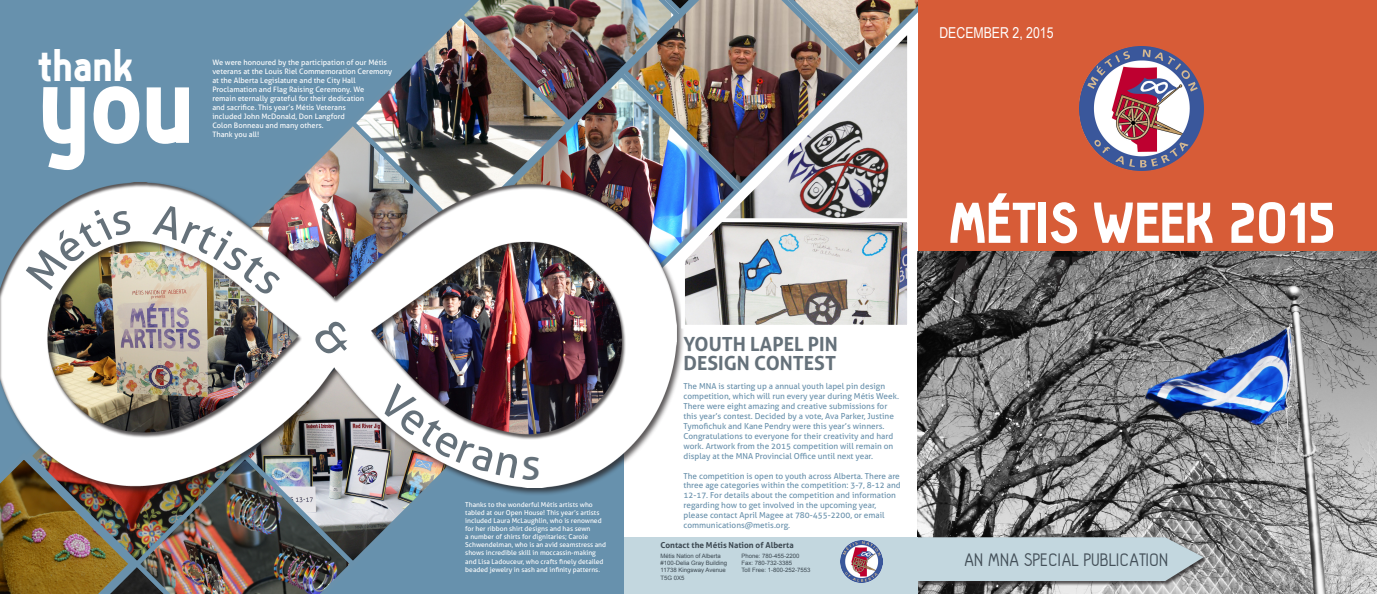
<style>
.page{position:relative;width:1377px;height:594px;background:#fff}
.page>*{position:absolute;margin:0;border:0;box-sizing:border-box;transform-origin:0 0}
.t1{font:900 111.3px "Hallosans";color:#fff}
.t2{font:900 56.25px "Hallosans";color:#fff}
.t3{font:900 43.05px "Hallosans";color:#fff}
.t4{font:700 19.5px "Aller";color:#65717a}
.t5{font:18.75px "Hallo Sans";color:#434f58}
.t6{font:15px "Arial Narrow";color:#fff}
.t7{font:8.25px/9.9px "Aller";color:#6991ac}
.t8{font:700 8.25px "Aller";color:#3c4851}
.t9{font:7.5px/9px "Aller";color:#fff}
.t10{font:6.75px/8.1px "Aller";color:#fff}
.t11{font:6px "Arial";color:#3c4851}
</style>
<div class="page">
<div style="left:0;top:0;width:624px;height:594px;background:#6791ad"></div>
<svg style="left:298px;top:132px;width:49px;height:49px"></svg>
<img style="left:347px;top:24px;width:153px;height:157px">
<img style="left:251px;top:570px;width:93px;height:24px">
<img style="left:251px;top:496px;width:166px;height:74px">
<img style="left:500px;top:129px;width:212px;height:86px">
<img style="left:0;top:496px;width:251px;height:98px">
<img style="left:23px;top:496px;width:228px;height:74px">
<div style="left:0;top:181px;width:685px;height:315px;background:#231f20;opacity:.75"></div>
<div style="left:0;top:182px;width:677px;height:306px;background:#231f20;opacity:.75"></div>
<img style="left:618px;top:129px;width:94px;height:64px">
<img style="left:455px;top:0;width:463px;height:129px">
<div style="left:918px;top:0;width:459px;height:594px;background:#d75c37"></div>
<img style="left:1079px;top:46px;width:125px;height:124px">
<img style="left:917px;top:252px;width:460px;height:342px">
<div style="left:917px;top:537px;width:291px;height:49px;background:#231f20;opacity:.75"></div>
<svg style="left:917px;top:537px;width:287px;height:44px;background:#bed1d8"></svg>
<img style="left:712px;top:21px;width:201px;height:194px">
<img style="left:679px;top:215px;width:229px;height:115px">
<div style="left:624px;top:537px;width:293px;height:57px;background:#c3d7df"></div>
<img style="left:841px;top:540px;width:42px;height:42px">
<svg style="left:25px;top:209px;width:107px;height:81px;background:#d6d5cd"></svg>
<img style="left:152px;top:203px;width:129px;height:94px">
<div style="left:312px;top:318px;width:44px;height:44px;background:#fff"></div>
<img style="left:377px;top:383px;width:163px;height:98px">
<p class="t3" style="left:37px;top:42px;width:97px">thank</p>
<p class="t1" style="left:37px;top:43px;width:160px">you</p>
<p class="t9" style="left:212px;top:58px;width:181px">We were honoured by the participation of our Métis veterans at the Louis Riel Commemoration Ceremony at the Alberta Legislature and the City Hall Proclamation and Flag Raising Ceremony. We<br>remain eternally grateful for their dedication<br>and sacrifice. This year’s Métis Veterans<br>included John McDonald, Don Langford<br>Colon Bonneau and many others.<br>Thank you all!</p>
<p class="t6" style="left:939px;top:22px;width:116px">DECEMBER 2, 2015</p>
<p class="t10" style="left:465px;top:500px;width:142px">Thanks to the wonderful Métis artists who tabled at our Open House! This year’s artists included Laura McLaughlin, who is renowned for her ribbon shirt designs and has sewn<br>a number of shirts for dignitaries; Carole Schwendelman, who is an avid seamstress and shows incredible skill in moccassin-making and Lisa Ladouceur, who crafts finely detailed beaded jewelry in sash and infinity patterns.</p>
<p class="t4" style="left:684px;top:332px;width:156px">YOUTH LAPEL PIN</p>
<p class="t4" style="left:684px;top:351px;width:154px">DESIGN CONTEST</p>
<p class="t7" style="left:684px;top:382px;width:217px">The MNA is starting up a annual youth lapel pin design competition, which will run every year during Métis Week.<br>There were eight amazing and creative submissions for this year’s contest. Decided by a vote, Ava Parker, Justine Tymofichuk and Kane Pendry were this year’s winners.<br>Congratulations to everyone for their creativity and hard work. Artwork from the 2015 competition will remain on display at the MNA Provincial Office until next year.</p>
<p class="t7" style="left:684px;top:471px;width:219px">The competition is open to youth across Alberta. There are three age categories within the competition: 3-7, 8-12 and 12-17. For details about the competition and information regarding how to get involved in the upcoming year, please contact April Magee at 780-455-2200, or email communications@metis.org.</p>
<p class="t8" style="left:661px;top:540px;width:135px">Contact the Métis Nation of Alberta</p>
<p class="t11" style="left:661px;top:552px;width:62px">Métis Nation of Alberta</p>
<p class="t11" style="left:661px;top:559px;width:68px">#100-Delia Gray Building</p>
<p class="t11" style="left:661px;top:566px;width:67px">11738 Kingsway Avenue</p>
<p class="t11" style="left:661px;top:573px;width:26px">T5G 0X5</p>
<p class="t11" style="left:741px;top:552px;width:60px">Phone: 780-455-2200</p>
<p class="t11" style="left:741px;top:559px;width:52px">Fax: 780-732-3385</p>
<p class="t11" style="left:741px;top:566px;width:71px">Toll Free: 1-800-252-7553</p>
<p class="t2" style="left:948px;top:192px;width:389px">MÉTIS WEEK 2015</p>
<p class="t5" style="left:964px;top:550px;width:206px">AN MNA SPECIAL PUBLICATION</p>
</div>
